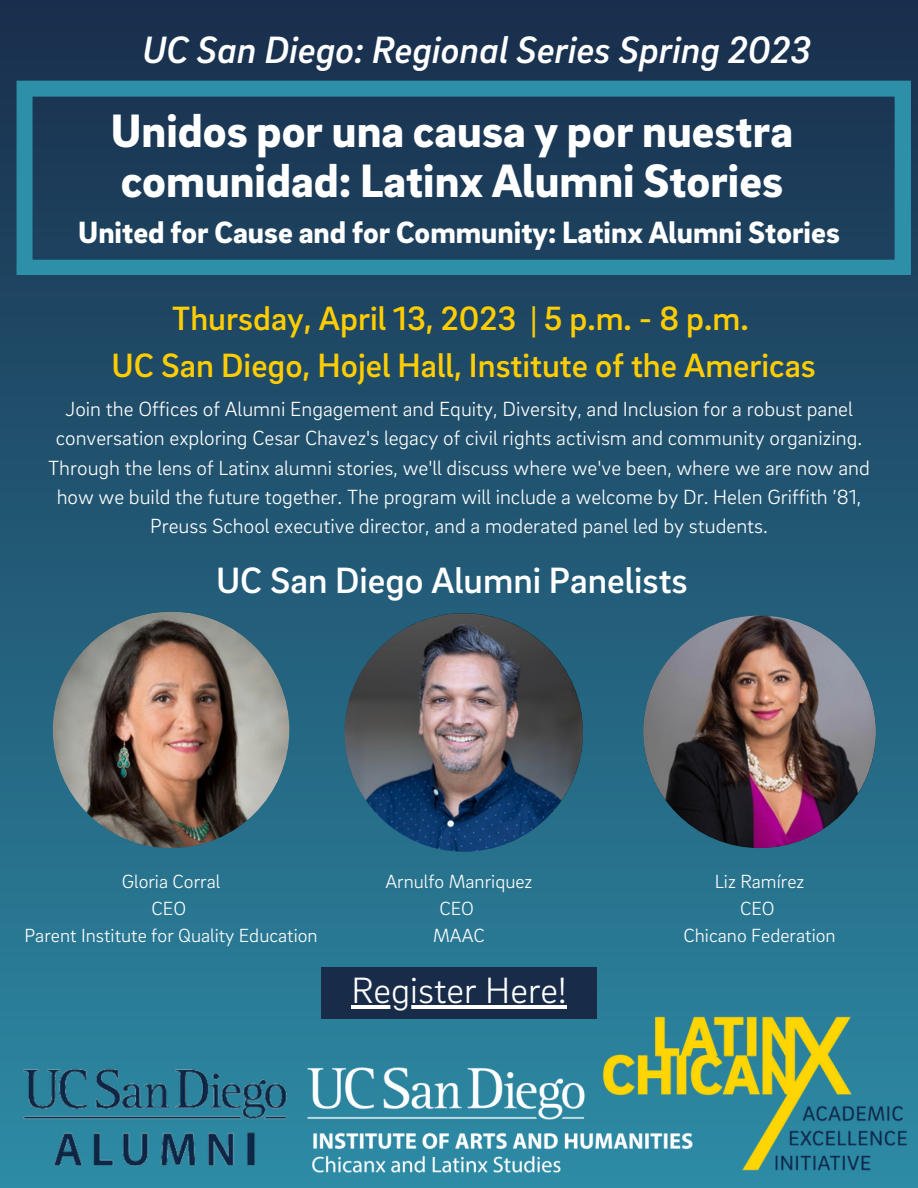
<style>
.page{position:relative;width:918px;height:1188px;background:#fff}
.page>*{position:absolute;margin:0;border:0;box-sizing:border-box;transform-origin:0 0}
.t1{font:900 48px/49.5px "Brix Sans";color:#fff}
.t2{font:italic 500 39px "Brix Sans";color:#fff}
.t3{font:500 37.5px "Brix Sans";color:#fff}
.t4{font:300 37.5px "Brix Sans";color:#fff}
.t5{font:500 34.5px/47.2px "Brix Sans";color:#ffcd00;text-align:center}
.t6{font:900 31.5px "Brix Sans";color:#fff}
.t7{font:300 21px/29.2px "Brix Sans";color:#fff;text-align:center}
.t8{font:300 19.5px/27px "Brix Sans";color:#fff;text-align:center}
</style>
<div class="page">
<div style="left:0;top:0;width:918px;height:1188px;background:linear-gradient(to bottom,#19304d,#2d8ba5)"></div>
<svg style="left:17px;top:81px;width:894px;height:194px;background:#1f4b68"></svg>
<img style="left:53px;top:612px;width:236px;height:236px;border-radius:50%">
<img style="left:643px;top:616px;width:233px;height:232px;border-radius:50%">
<img style="left:345px;top:613px;width:238px;height:239px;border-radius:50%">
<img style="left:10px;top:1053px;width:281px;height:122px">
<img style="left:308px;top:1067px;width:284px;height:106px">
<img style="left:592px;top:1012px;width:326px;height:164px">
<div style="left:321px;top:967px;width:276px;height:52px;background:#182b49"></div>
<hr style="left:351px;top:1005px;width:216px;height:4px;background:#fff">
<h2 class="t2" style="left:142px;top:25px;width:670px">UC San Diego: Regional Series Spring 2023</h2>
<h1 class="t1" style="left:111px;top:105px;width:684px">Unidos por una causa y por nuestra comunidad: Latinx Alumni Stories</h1>
<h3 class="t6" style="left:78px;top:213px;width:763px">United for Cause and for Community: Latinx Alumni Stories</h3>
<h3 class="t5" style="left:112px;top:294px;width:706px">Thursday, April 13, 2023 | 5 p.m. - 8 p.m.<br>UC San Diego, Hojel Hall, Institute of the Americas</h3>
<p class="t7" style="left:48px;top:394px;width:823px">Join the Offices of Alumni Engagement and Equity, Diversity, and Inclusion for a robust panel conversation exploring Cesar Chavez's legacy of civil rights activism and community organizing.<br>Through the lens of Latinx alumni stories, we'll discuss where we've been, where we are now and how we build the future together. The program will include a welcome by Dr. Helen Griffith ’81, Preuss School executive director, and a moderated panel led by students.</p>
<h3 class="t3" style="left:216px;top:556px;width:473px">UC San Diego Alumni Panelists</h3>
<p class="t8" style="left:24px;top:867px;width:295px">Gloria Corral<br>CEO<br>Parent Institute for Quality Education</p>
<p class="t8" style="left:385px;top:867px;width:149px">Arnulfo Manriquez<br>CEO<br>MAAC</p>
<h3 class="t4" style="left:351px;top:967px;width:217px">Register Here!</h3>
<p class="t8" style="left:683px;top:867px;width:154px">Liz Ramírez<br>CEO<br>Chicano Federation</p>
</div>
